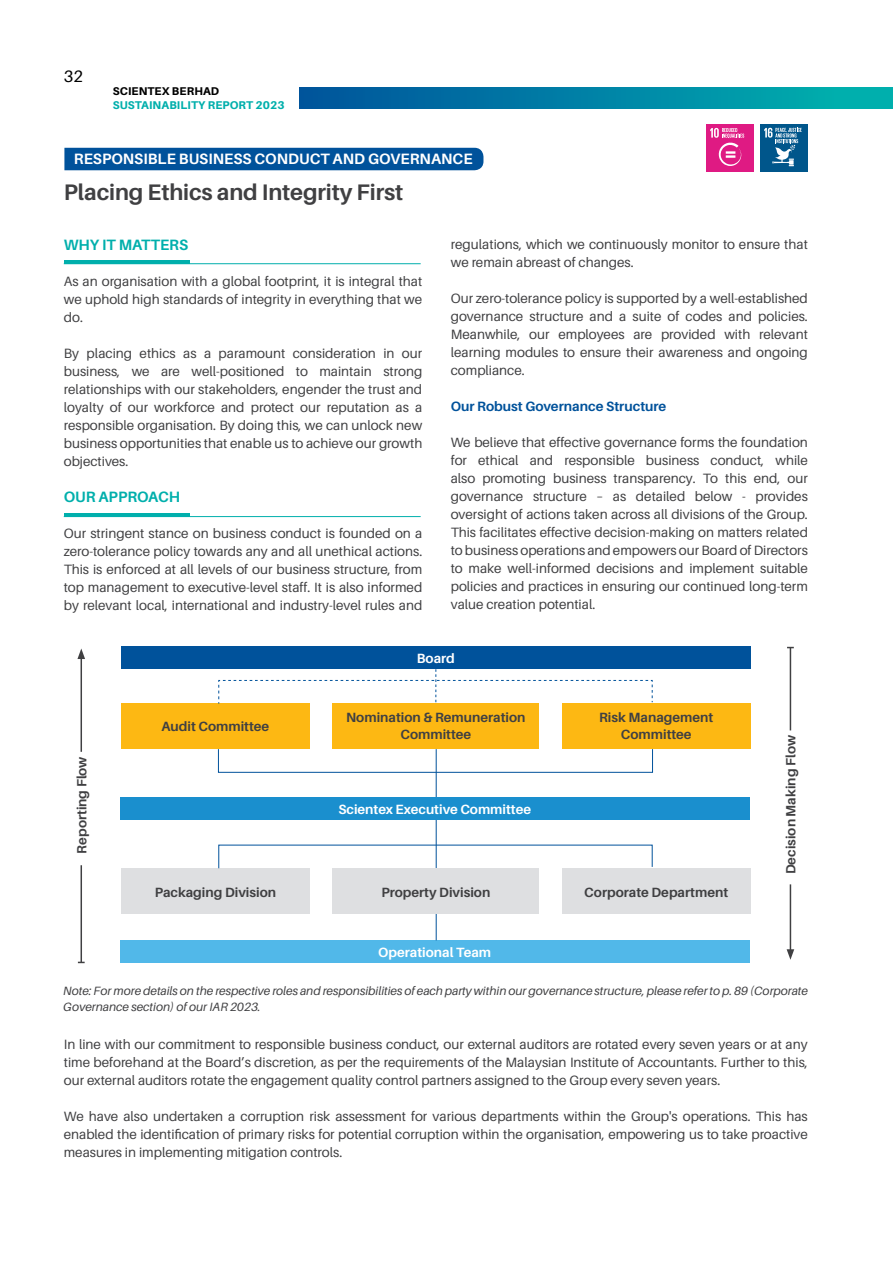
<style>
.page{position:relative;width:893px;height:1263px;background:#fff}
.page>*{position:absolute;margin:0;border:0;box-sizing:border-box;transform-origin:0 0}
.t1{font:700 22.5px "Aileron";letter-spacing:-.005em;color:#404042}
.t2{font:16.5px "Aileron";color:#000}
.t3{font:700 15px "Aileron";color:#fff}
.t4{font:700 15px "Aileron";color:#00afac}
.t5{font:13.5px/18px "Aileron";color:#404042;text-align:justify}
.t6{font:700 13.5px "Aileron";color:#00529b}
.t7{font:700 13.35px/16.8px "Aileron";color:#404042;text-align:center}
.t8{font:700 13.35px "Aileron";color:#fff}
.t9{font:italic 12px/16.5px "Aileron";color:#404042}
.t10{font:800 11.25px "Aileron";letter-spacing:.01em;color:#00afac}
.t11{font:800 11.25px "Aileron";letter-spacing:.01em;color:#000}
</style>
<div class="page">
<div style="left:707px;top:124px;width:47px;height:47px;background:#df1a83"></div>
<svg style="left:710px;top:128px;width:34px;height:38px"></svg>
<div style="left:760px;top:124px;width:48px;height:47px;background:#00568b"></div>
<svg style="left:764px;top:128px;width:38px;height:38px"></svg>
<div style="left:121px;top:646px;width:630px;height:23px;background:#00529b"></div>
<div style="left:120px;top:940px;width:630px;height:23px;background:#51b8e9"></div>
<div style="left:121px;top:703px;width:189px;height:45px;background:#fdb813"></div>
<div style="left:121px;top:868px;width:189px;height:46px;background:#dedfe1"></div>
<div style="left:562px;top:703px;width:188px;height:45px;background:#fdb813"></div>
<div style="left:562px;top:868px;width:188px;height:46px;background:#dedfe1"></div>
<div style="left:332px;top:703px;width:207px;height:45px;background:#fdb813"></div>
<div style="left:218px;top:749px;width:435px;height:24px;border:1px solid #00529b"></div>
<svg style="left:218px;top:844px;width:435px;height:25px"></svg>
<svg style="left:218px;top:669px;width:435px;height:35px"></svg>
<hr style="left:436px;top:749px;width:1px;height:191px;background:#00529b">
<div style="left:120px;top:797px;width:630px;height:23px;background:#1a8fce"></div>
<div style="left:332px;top:868px;width:207px;height:46px;background:#dedfe1"></div>
<hr style="left:81px;top:865px;width:1px;height:97px;background:#404042">
<hr style="left:81px;top:657px;width:1px;height:95px;background:#404042">
<svg style="left:77px;top:648px;width:8px;height:11px"></svg>
<hr style="left:790px;top:884px;width:1px;height:67px;background:#404042">
<svg style="left:787px;top:949px;width:7px;height:11px"></svg>
<hr style="left:790px;top:647px;width:1px;height:83px;background:#404042">
<hr style="left:64px;top:263px;width:357px;height:1px;background:#00afac">
<hr style="left:64px;top:260px;width:126px;height:4px;background:#00afac">
<hr style="left:64px;top:516px;width:357px;height:1px;background:#00afac">
<hr style="left:64px;top:513px;width:126px;height:4px;background:#00afac">
<div style="left:64px;top:148px;width:419px;height:22px;background:#00529b"></div>
<div style="left:300px;top:87px;width:593px;height:22px;background:linear-gradient(to right,#00539c,#00b5af)"></div>
<p class="t2" style="left:64px;top:67px;width:21px">32</p>
<p class="t11" style="left:113px;top:85px;width:108px">SCIENTEX BERHAD</p>
<p class="t10" style="left:113px;top:98px;width:174px">SUSTAINABILITY REPORT 2023</p>
<p class="t3" style="left:74px;top:150px;width:400px">RESPONSIBLE BUSINESS CONDUCT AND GOVERNANCE</p>
<h1 class="t1" style="left:64px;top:180px;width:341px">Placing Ethics and Integrity First</h1>
<p class="t4" style="left:64px;top:236px;width:126px">WHY IT MATTERS</p>
<p class="t5" style="left:64px;top:272px;width:360px">As an organisation with a global footprint, it is integral that we uphold high standards of integrity in everything that we do.</p>
<p class="t5" style="left:64px;top:344px;width:360px">By placing ethics as a paramount consideration in our business, we are well-positioned to maintain strong relationships with our stakeholders, engender the trust and loyalty of our workforce and protect our reputation as a responsible organisation. By doing this, we can unlock new business opportunities that enable us to achieve our growth objectives.</p>
<p class="t4" style="left:64px;top:489px;width:118px">OUR APPROACH</p>
<p class="t5" style="left:64px;top:525px;width:360px">Our stringent stance on business conduct is founded on a zero-tolerance policy towards any and all unethical actions.<br>This is enforced at all levels of our business structure, from top management to executive-level staff. It is also informed by relevant local, international and industry-level rules and</p>
<p class="t5" style="left:451px;top:235px;width:359px">regulations, which we continuously monitor to ensure that we remain abreast of changes.</p>
<p class="t5" style="left:451px;top:289px;width:359px">Our zero-tolerance policy is supported by a well-established governance structure and a suite of codes and policies.<br>Meanwhile, our employees are provided with relevant learning modules to ensure their awareness and ongoing compliance.</p>
<p class="t6" style="left:451px;top:398px;width:217px">Our Robust Governance Structure</p>
<p class="t5" style="left:451px;top:433px;width:359px">We believe that effective governance forms the foundation for ethical and responsible business conduct, while also promoting business transparency. To this end, our governance structure – as detailed below - provides oversight of actions taken across all divisions of the Group.<br>This facilitates effective decision-making on matters related to business operations and empowers our Board of Directors to make well-informed decisions and implement suitable policies and practices in ensuring our continued long-term value creation potential.</p>
<p class="t7" style="left:73px;top:853px;width:99px;rotate:-90deg">Reporting Flow</p>
<p class="t7" style="left:162px;top:718px;width:109px">Audit Committee</p>
<p class="t7" style="left:155px;top:883px;width:123px">Packaging Division</p>
<p class="t8" style="left:417px;top:651px;width:40px">Board</p>
<p class="t7" style="left:346px;top:709px;width:181px">Nomination &amp; Remuneration<br>Committee</p>
<p class="t8" style="left:338px;top:801px;width:194px">Scientex Executive Committee</p>
<p class="t7" style="left:381px;top:883px;width:111px">Property Division</p>
<p class="t8" style="left:378px;top:945px;width:114px">Operational Team</p>
<p class="t7" style="left:599px;top:709px;width:116px">Risk Management<br>Committee</p>
<p class="t7" style="left:584px;top:883px;width:145px">Corporate Department</p>
<p class="t7" style="left:783px;top:874px;width:141px;rotate:-90deg">Decision Making Flow</p>
<p class="t9" style="left:63px;top:982px;width:746px">Note: For more details on the respective roles and responsibilities of each party within our governance structure, please refer to p. 89 (Corporate<br>Governance section) of our IAR 2023.</p>
<p class="t5" style="left:64px;top:1036px;width:746px">In line with our commitment to responsible business conduct, our external auditors are rotated every seven years or at any time beforehand at the Board’s discretion, as per the requirements of the Malaysian Institute of Accountants. Further to this, our external auditors rotate the engagement quality control partners assigned to the Group every seven years.</p>
<p class="t5" style="left:64px;top:1108px;width:746px">We have also undertaken a corruption risk assessment for various departments within the Group's operations. This has enabled the identification of primary risks for potential corruption within the organisation, empowering us to take proactive measures in implementing mitigation controls.</p>
</div>
